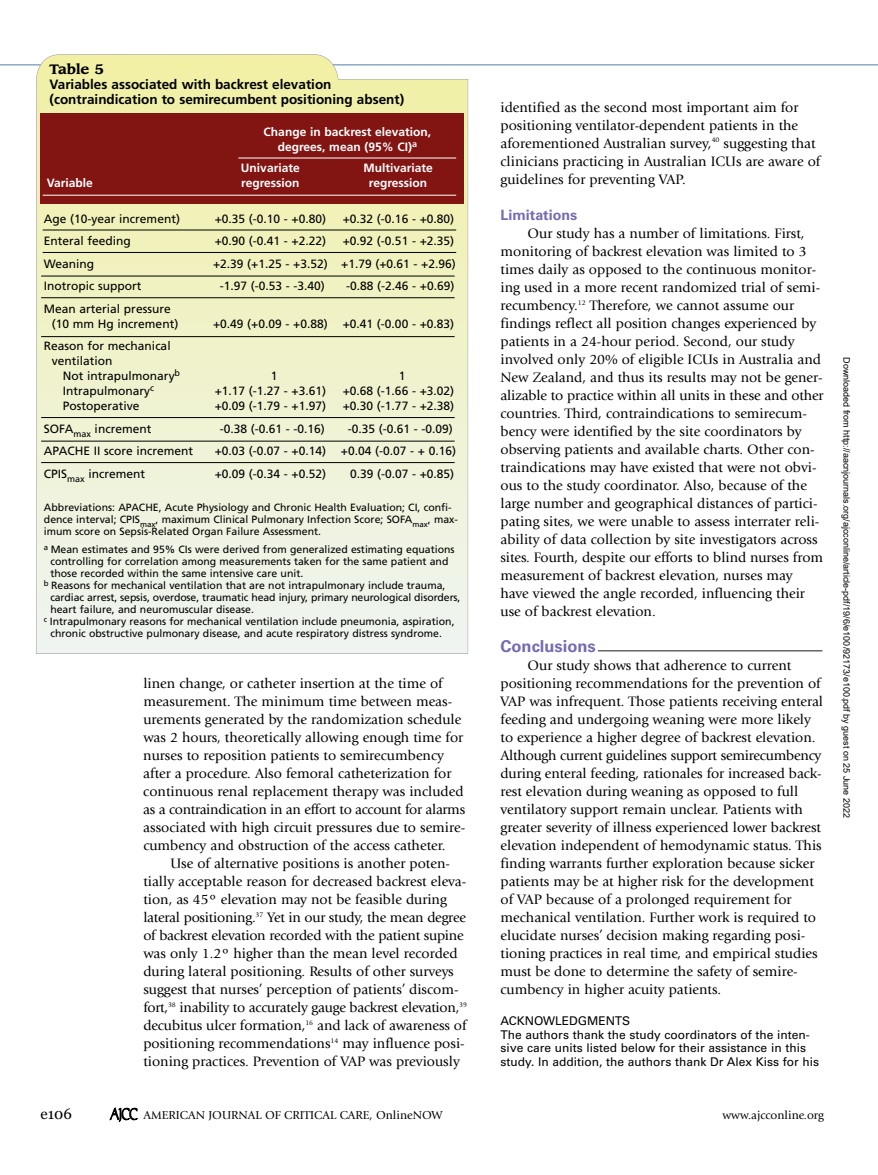
<style>
.page{position:relative;width:878px;height:1175px;background:#fff}
.page>*{position:absolute;margin:0;border:0;box-sizing:border-box;transform-origin:0 0}
.t1{font:700 16.5px "Univers LT Std";color:#736cb4}
.t2{font:15px "Georgia";color:#000}
.t3{font:14.25px/18px "Giovanni Std";color:#000}
.t4{font:700 14.25px "Univers LT Std";color:#736cb4}
.t5{font:700 13.5px/15px "Frutiger";color:#000}
.t6{font:700 13.5px "Leawood";color:#000}
.t7{font:12px/22.5px "Frutiger";color:#000}
.t8{font:12px/13.5px "Univers LT Std";color:#000}
.t9{font:700 12px/15px "Frutiger";color:#fff;text-align:center}
.t10{font:12px "Giovanni Std";color:#000}
.t11{font:10.5px/12px "Frutiger";color:#000}
.t12{font:9px "Arial";color:#000}
.s1{font-family:"Publius";font-size:13.5px}
</style>
<div class="page">
<hr style="left:0;top:64px;width:878px;height:2px;background:#88aac7">
<svg style="left:36px;top:54px;width:432px;height:600px;background:#eef1cf"></svg>
<div style="left:40px;top:113px;width:424px;height:91px;background:#821412"></div>
<hr style="left:43px;top:195px;width:413px;height:1px;background:#fff">
<hr style="left:238px;top:158px;width:218px;height:1px;background:#fff">
<hr style="left:43px;top:230px;width:413px;height:1px;background:#000">
<hr style="left:43px;top:252px;width:413px;height:1px;background:#000">
<hr style="left:41px;top:276px;width:413px;height:1px;background:#000">
<hr style="left:41px;top:297px;width:413px;height:1px;background:#000">
<hr style="left:41px;top:417px;width:413px;height:1px;background:#000">
<hr style="left:41px;top:336px;width:413px;height:1px;background:#000">
<hr style="left:41px;top:441px;width:413px;height:1px;background:#000">
<hr style="left:41px;top:462px;width:413px;height:1px;background:#000">
<hr style="left:598px;top:650px;width:224px;height:1px;background:#666">
<p class="t6" style="left:50px;top:63px;width:56px">Table 5</p>
<p class="t5" style="left:50px;top:78px;width:356px">Variables associated with backrest elevation (contraindication to semirecumbent positioning absent)</p>
<p class="t9" style="left:264px;top:125px;width:169px">Change in backrest elevation, degrees, mean (95% CI)<sup>a</sup></p>
<p class="t9" style="left:241px;top:161px;width:60px">Univariate</p>
<p class="t9" style="left:47px;top:176px;width:48px">Variable</p>
<p class="t9" style="left:241px;top:176px;width:60px">regression</p>
<p class="t9" style="left:363px;top:161px;width:71px">Multivariate regression</p>
<p class="t7" style="left:44px;top:208px;width:138px">Age (10-year increment)<br>Enteral feeding<br>Weaning<br>Inotropic support<br>Mean arterial pressure</p>
<p class="t7" style="left:44px;top:313px;width:136px;text-indent:8px">(10 mm Hg increment)<br>Reason for mechanical</p>
<p class="t7" style="left:63px;top:355px;width:119px;line-height:15px;text-indent:-11px">ventilation<br>Not intrapulmonary<sup>b<br></sup>Intrapulmonary<sup>c<br></sup>Postoperative</p>
<p class="t7" style="left:44px;top:418px;width:151px">SOFA<sub>max</sub> increment<br>APACHE II score increment<br>CPIS<sub>max</sub> increment</p>
<p class="t7" style="left:213px;top:208px;width:116px;text-align:center">+0.35 (-0.10 - +0.80) +0.90 (-0.41 - +2.22) +2.39 (+1.25 - +3.52) -1.97 (-0.53 - -3.40)</p>
<p class="t7" style="left:213px;top:313px;width:116px">+0.49 (+0.09 - +0.88)</p>
<p class="t7" style="left:341px;top:208px;width:116px;text-align:center">+0.32 (-0.16 - +0.80) +0.92 (-0.51 - +2.35) +1.79 (+0.61 - +2.96) -0.88 (-2.46 - +0.69)</p>
<p class="t7" style="left:343px;top:313px;width:113px">+0.41 (-0.00 - +0.83)</p>
<p class="t7" style="left:215px;top:370px;width:113px;line-height:15px;text-indent:56px">1<br>+1.17 (-1.27 - +3.61) +0.09 (-1.79 - +1.97)</p>
<p class="t7" style="left:215px;top:418px;width:113px;text-align:center">-0.38 (-0.61 - -0.16) +0.03 (-0.07 - +0.14) +0.09 (-0.34 - +0.52)</p>
<p class="t11" style="left:44px;top:502px;width:415px">Abbreviations: APACHE, Acute Physiology and Chronic Health Evaluation; CI, confi&shy;dence interval; CPIS<sub>max</sub>, maximum Clinical Pulmonary Infection Score; SOFA<sub>max</sub>, max&shy;imum score on Sepsis-Related Organ Failure Assessment.</p>
<p class="t11" style="left:44px;top:544px;width:412px"><sup>a</sup> Mean estimates and 95% CIs were derived from generalized estimating equations</p>
<p class="t11" style="left:50px;top:556px;width:399px">controlling for correlation among measurements taken for the same patient and</p>
<p class="t11" style="left:50px;top:568px;width:254px">those recorded within the same intensive care unit.</p>
<p class="t11" style="left:44px;top:580px;width:403px"><sup>b</sup> Reasons for mechanical ventilation that are not intrapulmonary include trauma,</p>
<p class="t11" style="left:50px;top:592px;width:411px">cardiac arrest, sepsis, overdose, traumatic head injury, primary neurological disorders,</p>
<p class="t11" style="left:50px;top:604px;width:205px">heart failure, and neuromuscular disease.</p>
<p class="t11" style="left:44px;top:616px;width:412px"><sup>c</sup> Intrapulmonary reasons for mechanical ventilation include pneumonia, aspiration,</p>
<p class="t11" style="left:50px;top:628px;width:393px">chronic obstructive pulmonary disease, and acute respiratory distress syndrome.</p>
<p class="t7" style="left:343px;top:370px;width:113px;line-height:15px;text-indent:56px">1<br>+0.68 (-1.66 - +3.02) +0.30 (-1.77 - +2.38)</p>
<p class="t7" style="left:341px;top:418px;width:117px;text-align:right">-0.35 (-0.61 - -0.09) +0.04 (-0.07 - + 0.16)<br>0.39 (-0.07 - +0.85)</p>
<p class="t3" style="left:143px;top:675px;width:323px">linen change, or catheter insertion at the time of measurement. The minimum time between meas&shy;urements generated by the randomization schedule was 2 hours, theoretically allowing enough time for nurses to reposition patients to semirecumbency after a procedure. Also femoral catheterization for continuous renal replacement therapy was included as a contraindication in an effort to account for alarms associated with high circuit pressures due to semire&shy;cumbency and obstruction of the access catheter.</p>
<p class="t3" style="left:143px;top:855px;width:325px;text-indent:27px">Use of alternative positions is another poten&shy;tially acceptable reason for decreased backrest eleva&shy;tion, as 45º elevation may not be feasible during lateral positioning.<sup>37</sup> Yet in our study, the mean degree of backrest elevation recorded with the patient supine was only 1.2º higher than the mean level recorded during lateral positioning. Results of other surveys suggest that nurses’ perception of patients’ discom&shy;fort,<sup>38</sup> inability to accurately gauge backrest elevation,<sup>39 </sup>decubitus ulcer formation,<sup>16</sup> and lack of awareness of positioning recommendations<sup>14</sup> may influence posi&shy;tioning practices. Prevention of VAP was previously</p>
<p class="t3" style="left:500px;top:99px;width:321px">identified as the second most important aim for positioning ventilator-dependent patients in the aforementioned Australian survey,<sup>40</sup> suggesting that clinicians practicing in Australian ICUs are aware of guidelines for preventing VAP.</p>
<p class="t4" style="left:500px;top:209px;width:78px">Limitations</p>
<p class="t3" style="left:500px;top:225px;width:324px;text-indent:27px">Our study has a number of limitations. First, monitoring of backrest elevation was limited to 3 times daily as opposed to the continuous monitor&shy;ing used in a more recent randomized trial of semi&shy;recumbency.<sup>12</sup> Therefore, we cannot assume our findings reflect all position changes experienced by patients in a 24-hour period. Second, our study involved only 20% of eligible ICUs in Australia and New Zealand, and thus its results may not be gener&shy;alizable to practice within all units in these and other countries. Third, contraindications to semirecum&shy;bency were identified by the site coordinators by observing patients and available charts. Other con&shy;traindications may have existed that were not obvi&shy;ous to the study coordinator. Also, because of the large number and geographical distances of partici&shy;pating sites, we were unable to assess interrater reli&shy;ability of data collection by site investigators across sites. Fourth, despite our efforts to blind nurses from measurement of backrest elevation, nurses may have viewed the angle recorded, influencing their use of backrest elevation.</p>
<p class="t1" style="left:500px;top:640px;width:97px">Conclusions</p>
<p class="t3" style="left:500px;top:657px;width:324px;text-indent:27px">Our study shows that adherence to current positioning recommendations for the prevention of VAP was infrequent. Those patients receiving enteral feeding and undergoing weaning were more likely to experience a higher degree of backrest elevation.<br>Although current guidelines support semirecumbency during enteral feeding, rationales for increased back&shy;rest elevation during weaning as opposed to full ventilatory support remain unclear. Patients with greater severity of illness experienced lower backrest elevation independent of hemodynamic status. This finding warrants further exploration because sicker patients may be at higher risk for the development of VAP because of a prolonged requirement for mechanical ventilation. Further work is required to elucidate nurses’ decision making regarding posi&shy;tioning practices in real time, and empirical studies must be done to determine the safety of semire&shy;cumbency in higher acuity patients.</p>
<p class="t8" style="left:500px;top:1015px;width:320px">ACkNOwLeDGMeNTS<br>The authors thank the study coordinators of the inten&shy;sive care units listed below for their assistance in this study. In addition, the authors thank Dr Alex kiss for his</p>
<p class="t2" style="left:40px;top:1105px;width:33px">e106</p>
<p class="t10" style="left:110px;top:1110px;width:334px"><span class="s1">AJCC</span> AMERICAN JOURNAL OF CRITICAL CARE, OnlineNOW</p>
<p class="t10" style="left:722px;top:1110px;width:103px">www.ajcconline.org</p>
<p class="t12" style="left:850px;top:357px;width:462px;rotate:90deg">Downloaded from http://aacnjournals.org/ajcconline/article-pdf/19/6/e100/92173/e100.pdf by guest on 25 June 2022</p>
</div>
